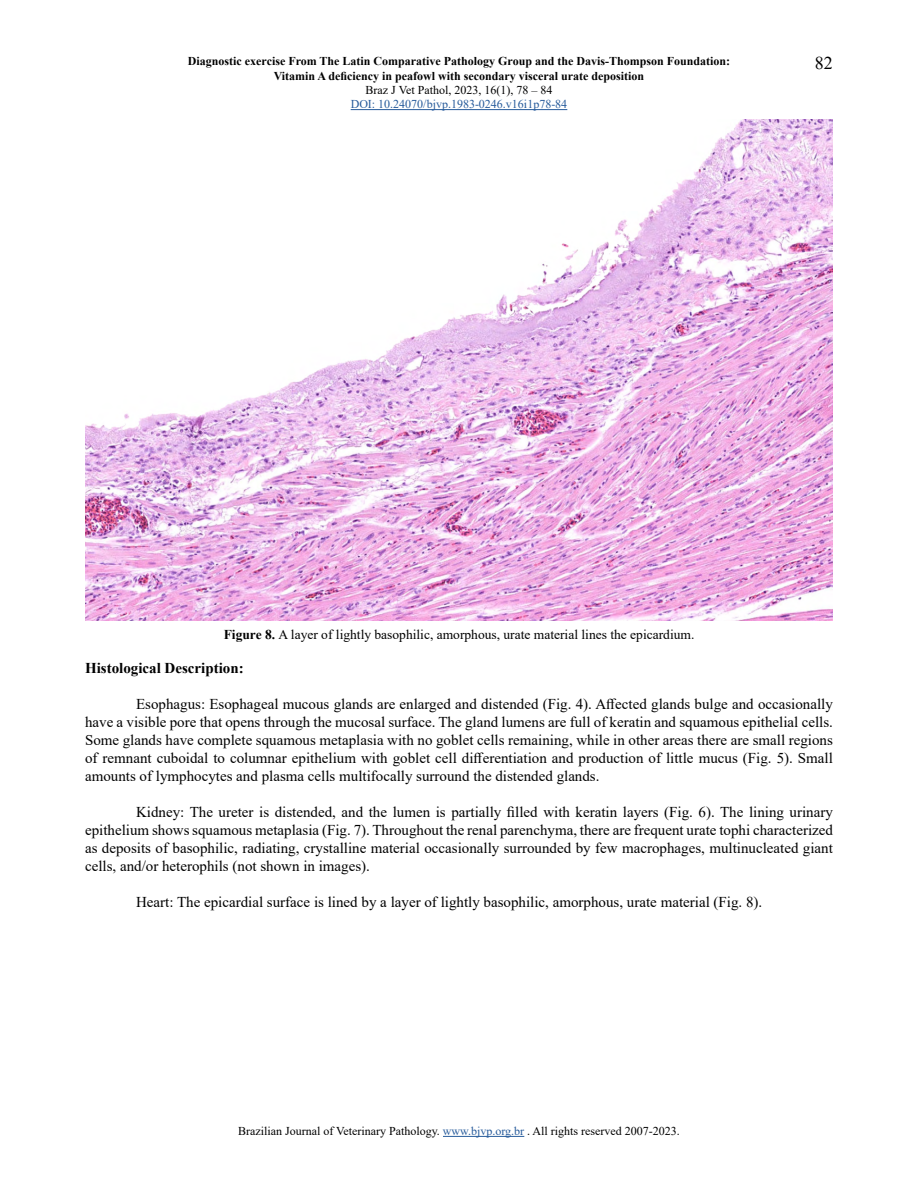
<style>
.page{position:relative;width:918px;height:1188px;background:#fff}
.page>*{position:absolute;margin:0;border:0;box-sizing:border-box;transform-origin:0 0}
.t1{font:18px "Times New Roman";color:#000}
.t2{font:15px/18px "Times New Roman";color:#000;text-align:justify}
.t3{font:700 15px "Times New Roman";color:#000}
.t4{font:13.5px "Times New Roman";color:#000}
.t5{font:700 12px/14.4px "Times New Roman";color:#000;text-align:center}
.t6{font:12px "Times New Roman";color:#000}
.t7{font:12px "Times New Roman";color:#275b9b}
.s1{font-weight:700}
.s2{color:#275b9b}
</style>
<div class="page">
<hr style="left:443px;top:1136px;width:81px;height:1px;background:#275b9b">
<hr style="left:351px;top:109px;width:216px;height:1px;background:#275b9b">
<img style="left:85px;top:119px;width:748px;height:502px">
<p class="t5" style="left:188px;top:54px;width:544px">Diagnostic exercise From The Latin Comparative Pathology Group and the Davis-Thompson Foundation:<br>Vitamin A deficiency in peafowl with secondary visceral urate deposition</p>
<p class="t6" style="left:366px;top:81px;width:188px">Braz J Vet Pathol, 2023, 16(1), 78 – 84</p>
<p class="t7" style="left:351px;top:96px;width:218px">DOI: 10.24070/bjvp.1983-0246.v16i1p78-84</p>
<p class="t1" style="left:815px;top:51px;width:19px">82</p>
<p class="t4" style="left:224px;top:625px;width:472px"><span class="s1">Figure 8.</span> A layer of lightly basophilic, amorphous, urate material lines the epicardium.</p>
<p class="t3" style="left:85px;top:658px;width:160px">Histological Description:</p>
<p class="t2" style="left:85px;top:695px;width:749px;text-indent:51px">Esophagus: Esophageal mucous glands are enlarged and distended (Fig. 4). Affected glands bulge and occasionally have a visible pore that opens through the mucosal surface. The gland lumens are full of keratin and squamous epithelial cells.<br>Some glands have complete squamous metaplasia with no goblet cells remaining, while in other areas there are small regions of remnant cuboidal to columnar epithelium with goblet cell differentiation and production of little mucus (Fig. 5). Small amounts of lymphocytes and plasma cells multifocally surround the distended glands.</p>
<p class="t2" style="left:85px;top:803px;width:749px;text-indent:51px">Kidney: The ureter is distended, and the lumen is partially filled with keratin layers (Fig. 6). The lining urinary epithelium shows squamous metaplasia (Fig. 7). Throughout the renal parenchyma, there are frequent urate tophi characterized as deposits of basophilic, radiating, crystalline material occasionally surrounded by few macrophages, multinucleated giant cells, and/or heterophils (not shown in images).</p>
<p class="t2" style="left:136px;top:893px;width:628px">Heart: The epicardial surface is lined by a layer of lightly basophilic, amorphous, urate material (Fig. 8).</p>
<p class="t6" style="left:238px;top:1123px;width:443px">Brazilian Journal of Veterinary Pathology. <span class="s2">www.bjvp.org.br</span> . All rights reserved 2007-2023.</p>
</div>
